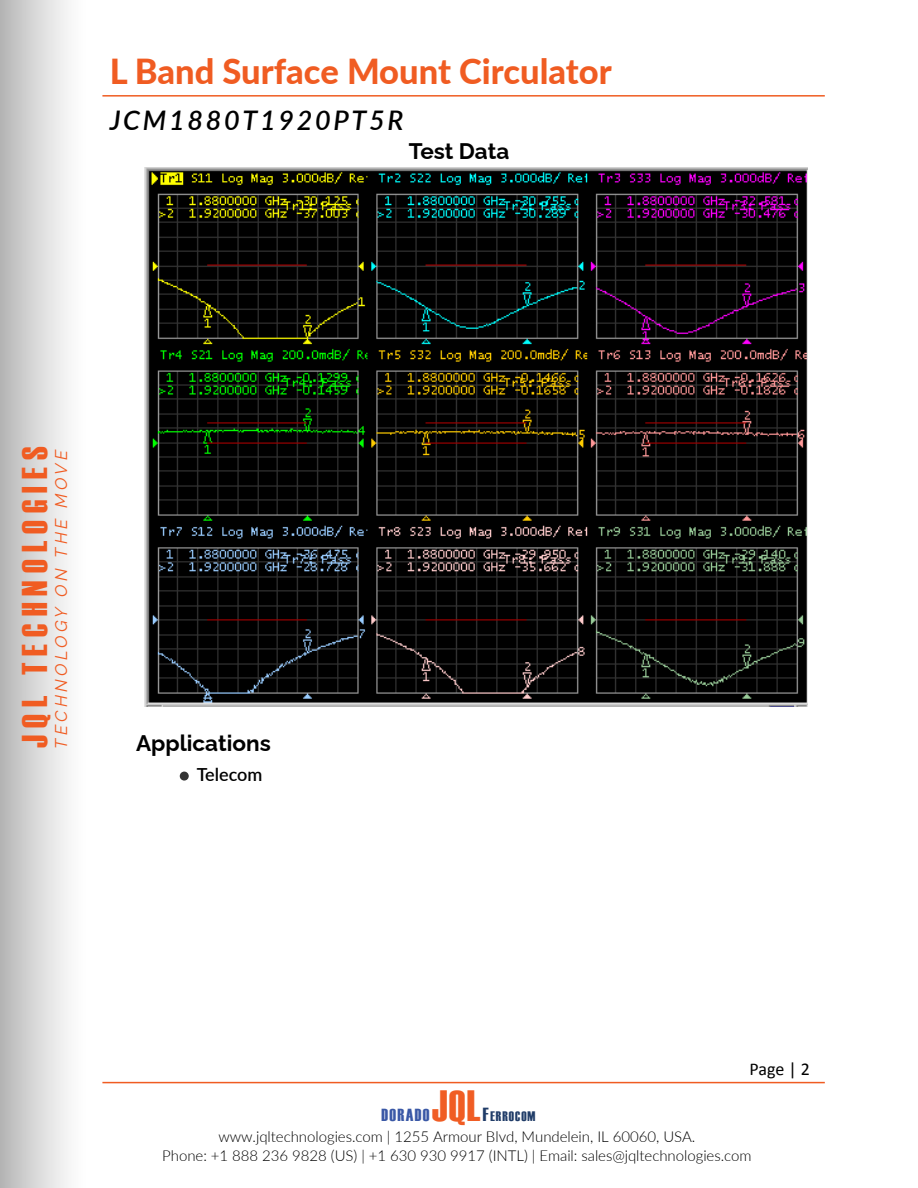
<style>
.page{position:relative;width:918px;height:1188px;background:#fff}
.page>*{position:absolute;margin:0;border:0;box-sizing:border-box;transform-origin:0 0}
.t1{font:43.65px "Haettenschweiler";color:#f05d24}
.t2{font:35.85px "Haettenschweiler";letter-spacing:.2em;color:#f05c22}
.t3{font:800 34.5px "Lato";color:#f05c22}
.t4{font:italic 600 27px "Lato";letter-spacing:.1em;color:#000}
.t5{font:100 22.5px "Raleway";color:#000}
.t6{font:600 18px "Lato";color:#000}
.t7{font:18px "Calibri";color:#000}
.t8{font:17.4px "Haettenschweiler";letter-spacing:.075em;color:#3a58a6}
.t9{font:italic 17.1px "Raleway";letter-spacing:.2em;color:#f05c22}
.t10{font:300 15px "Lato";letter-spacing:-.005em;color:#000}
.t11{font:13.8px "Haettenschweiler";letter-spacing:.075em;color:#203c68}
.s1{font-size:18.9px}
</style>
<div class="page">
<div style="left:0;top:0;width:87px;height:1188px;background:linear-gradient(to right,#b7b7b7,#fff)"></div>
<hr style="left:102px;top:95px;width:723px;height:2px;background:#f05c22">
<hr style="left:102px;top:1082px;width:723px;height:1px;background:#f05c22">
<img style="left:145px;top:167px;width:662px;height:539px">
<div style="left:180px;top:772px;width:9px;height:9px;background:#333;border-radius:50%"></div>
<h3 class="t3" style="left:110px;top:46px;width:504px">L Band Surface Mount Circulator</h3>
<h3 class="t4" style="left:110px;top:101px;width:295px">JCM1880T1920PT5R</h3>
<h3 class="t5" style="left:409px;top:133px;width:102px">Test Data</h3>
<h2 class="t2" style="left:10px;top:748px;width:303px;rotate:-90deg">JQL TECHNOLOGIES</h2>
<p class="t9" style="left:47px;top:749px;width:300px;rotate:-90deg">TECHNOLOGY ON THE MOVE</p>
<h3 class="t5" style="left:136px;top:725px;width:136px">Applications</h3>
<p class="t6" style="left:197px;top:761px;width:67px">Telecom</p>
<p class="t7" style="left:749px;top:1056px;width:62px">Page | 2</p>
<h1 class="t1" style="left:432px;top:1076px;width:50px">JQL</h1>
<p class="t11" style="left:483px;top:1107px;width:54px"><span class="s1">F</span>ERROCOM</p>
<p class="t10" style="left:162px;top:1145px;width:591px">Phone: +1 888 236 9828 (US) | +1 630 930 9917 (INTL) | Email: sales@jqltechnologies.com</p>
<p class="t8" style="left:381px;top:1104px;width:49px">DORADO</p>
<p class="t10" style="left:218px;top:1126px;width:479px">www.jqltechnologies.com | 1255 Armour Blvd, Mundelein, IL 60060, USA.</p>
</div>
